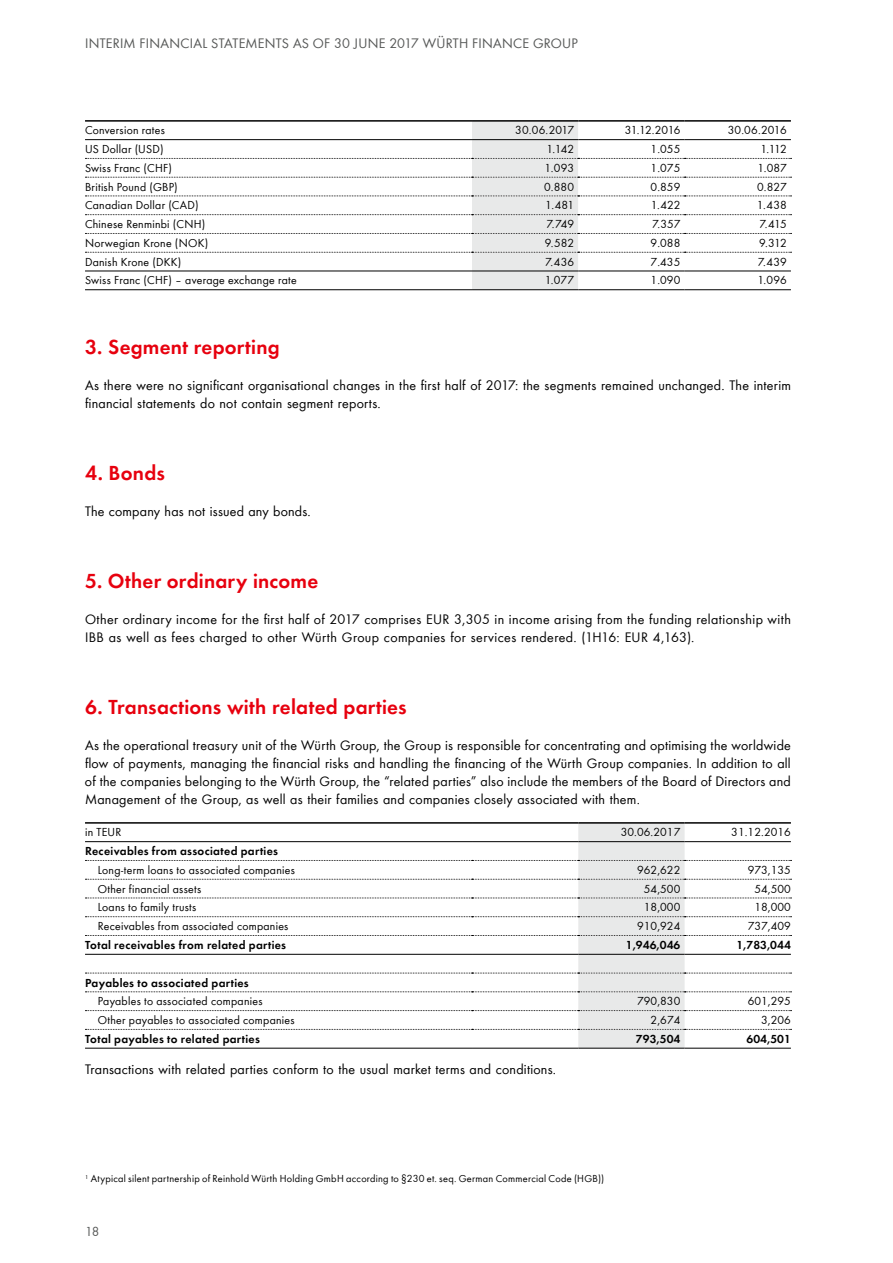
<style>
.page{position:relative;width:893px;height:1263px;background:#fff}
.page>*{position:absolute;margin:0;border:0;box-sizing:border-box;transform-origin:0 0}
.t1{font:600 21px "Wuerth";letter-spacing:.01em;color:#e7000e}
.t2{font:14.25px/18px "Wuerth";letter-spacing:.02em;color:#000}
.t3{font:14.25px "Wuerth";letter-spacing:.02em;color:#555756}
.t4{font:13.5px "Wuerth";color:#555756}
.t5{font:12px "Wuerth";letter-spacing:.02em;color:#000}
.t6{font:600 12px "Wuerth";letter-spacing:.025em;color:#000}
.t7{font:10.5px "Wuerth";letter-spacing:.03em;color:#000}
</style>
<div class="page">
<svg style="left:85px;top:122px;width:706px;height:167px"></svg>
<hr style="left:85px;top:289px;width:387px;height:1px;background:#000">
<hr style="left:472px;top:289px;width:106px;height:1px;background:#000">
<hr style="left:578px;top:289px;width:107px;height:1px;background:#000">
<hr style="left:685px;top:289px;width:106px;height:1px;background:#000">
<hr style="left:85px;top:120px;width:387px;height:2px;background:#000">
<hr style="left:472px;top:120px;width:106px;height:2px;background:#000">
<hr style="left:578px;top:120px;width:107px;height:2px;background:#000">
<hr style="left:685px;top:120px;width:106px;height:2px;background:#000">
<hr style="left:85px;top:271px;width:387px;height:1px;background:#000">
<hr style="left:472px;top:271px;width:106px;height:1px;background:#000">
<hr style="left:578px;top:271px;width:107px;height:1px;background:#000">
<hr style="left:685px;top:271px;width:106px;height:1px;background:#000">
<hr style="left:85px;top:139px;width:387px;height:1px;background:#000">
<hr style="left:472px;top:139px;width:106px;height:1px;background:#000">
<hr style="left:578px;top:139px;width:107px;height:1px;background:#000">
<hr style="left:685px;top:139px;width:106px;height:1px;background:#000">
<hr style="left:85px;top:1048px;width:387px;height:1px;background:#000">
<hr style="left:472px;top:1048px;width:106px;height:1px;background:#000">
<hr style="left:578px;top:1048px;width:107px;height:1px;background:#000">
<hr style="left:685px;top:1048px;width:106px;height:1px;background:#000">
<hr style="left:85px;top:822px;width:387px;height:2px;background:#000">
<hr style="left:472px;top:822px;width:106px;height:2px;background:#000">
<hr style="left:578px;top:822px;width:107px;height:2px;background:#000">
<hr style="left:685px;top:822px;width:106px;height:2px;background:#000">
<svg style="left:85px;top:823px;width:706px;height:225px"></svg>
<hr style="left:85px;top:954px;width:387px;height:1px;background:#000">
<hr style="left:472px;top:954px;width:106px;height:1px;background:#000">
<hr style="left:578px;top:954px;width:107px;height:1px;background:#000">
<hr style="left:685px;top:954px;width:106px;height:1px;background:#000">
<p class="t3" style="left:85px;top:34px;width:494px">INTERIM FINANCIAL STATEMENTS AS OF 30 JUNE 2017 WÜRTH FINANCE GROUP</p>
<p class="t5" style="left:85px;top:122px;width:81px">Conversion rates</p>
<p class="t5" style="left:515px;top:122px;width:60px">30.06.2017</p>
<p class="t5" style="left:625px;top:122px;width:57px">31.12.2016</p>
<p class="t5" style="left:728px;top:122px;width:60px">30.06.2016</p>
<p class="t5" style="left:85px;top:141px;width:80px">US Dollar (USD)</p>
<p class="t5" style="left:546px;top:141px;width:29px">1.142</p>
<p class="t5" style="left:651px;top:141px;width:31px">1.055</p>
<p class="t5" style="left:760px;top:141px;width:28px">1.112</p>
<p class="t5" style="left:85px;top:160px;width:88px">Swiss Franc (CHF)</p>
<p class="t5" style="left:545px;top:160px;width:31px">1.093</p>
<p class="t5" style="left:651px;top:160px;width:31px">1.075</p>
<p class="t5" style="left:757px;top:160px;width:31px">1.087</p>
<p class="t5" style="left:85px;top:178px;width:94px">British Pound (GBP)</p>
<p class="t5" style="left:544px;top:178px;width:32px">0.880</p>
<p class="t5" style="left:651px;top:178px;width:31px">0.859</p>
<p class="t5" style="left:757px;top:178px;width:31px">0.827</p>
<p class="t5" style="left:85px;top:197px;width:115px">Canadian Dollar (CAD)</p>
<p class="t5" style="left:545px;top:197px;width:30px">1.481</p>
<p class="t5" style="left:651px;top:197px;width:31px">1.422</p>
<p class="t5" style="left:757px;top:197px;width:31px">1.438</p>
<p class="t5" style="left:85px;top:216px;width:122px">Chinese Renminbi (CNH)</p>
<p class="t5" style="left:546px;top:216px;width:29px">7.749</p>
<p class="t5" style="left:652px;top:216px;width:30px">7.357</p>
<p class="t5" style="left:759px;top:216px;width:29px">7.415</p>
<p class="t5" style="left:85px;top:235px;width:125px">Norwegian Krone (NOK)</p>
<p class="t5" style="left:545px;top:235px;width:31px">9.582</p>
<p class="t5" style="left:651px;top:235px;width:31px">9.088</p>
<p class="t5" style="left:759px;top:235px;width:29px">9.312</p>
<p class="t5" style="left:85px;top:253px;width:98px">Danish Krone (DKK)</p>
<p class="t5" style="left:545px;top:253px;width:30px">7.436</p>
<p class="t5" style="left:651px;top:253px;width:31px">7.435</p>
<p class="t5" style="left:758px;top:253px;width:30px">7.439</p>
<p class="t5" style="left:85px;top:272px;width:213px">Swiss Franc (CHF) – average exchange rate</p>
<p class="t5" style="left:545px;top:272px;width:31px">1.077</p>
<p class="t5" style="left:651px;top:272px;width:31px">1.090</p>
<p class="t5" style="left:757px;top:272px;width:31px">1.096</p>
<h1 class="t1" style="left:85px;top:332px;width:196px">3. Segment reporting</h1>
<p class="t2" style="left:85px;top:376px;width:707px">As there were no significant organisational changes in the first half of 2017: the segments remained unchanged. The interim financial statements do not contain segment reports.</p>
<h1 class="t1" style="left:85px;top:458px;width:81px">4. Bonds</h1>
<p class="t2" style="left:85px;top:502px;width:227px">The company has not issued any bonds.</p>
<h1 class="t1" style="left:85px;top:566px;width:235px">5. Other ordinary income</h1>
<p class="t2" style="left:85px;top:610px;width:707px">Other ordinary income for the first half of 2017 comprises EUR 3,305 in income arising from the funding relationship with<br>IBB as well as fees charged to other Würth Group companies for services rendered. (1H16: EUR 4,163).</p>
<h1 class="t1" style="left:85px;top:692px;width:323px">6. Transactions with related parties</h1>
<p class="t2" style="left:85px;top:736px;width:707px;text-align:justify">As the operational treasury unit of the Würth Group, the Group is responsible for concentrating and optimising the worldwide flow of payments, managing the financial risks and handling the financing of the Würth Group companies. In addition to all of the companies belonging to the Würth Group, the “related parties” also include the members of the Board of Directors and Management of the Group, as well as their families and companies closely associated with them.</p>
<p class="t5" style="left:85px;top:824px;width:38px">in TEUR</p>
<p class="t5" style="left:621px;top:824px;width:61px">30.06.2017</p>
<p class="t5" style="left:731px;top:824px;width:61px">31.12.2016</p>
<p class="t6" style="left:85px;top:842px;width:194px">Receivables from associated parties</p>
<p class="t5" style="left:98px;top:862px;width:199px">Long-term loans to associated companies</p>
<p class="t5" style="left:637px;top:862px;width:45px">962,622</p>
<p class="t5" style="left:748px;top:862px;width:45px">973,135</p>
<p class="t5" style="left:98px;top:880px;width:105px">Other financial assets</p>
<p class="t5" style="left:644px;top:880px;width:38px">54,500</p>
<p class="t5" style="left:754px;top:880px;width:38px">54,500</p>
<p class="t5" style="left:98px;top:899px;width:100px">Loans to family trusts</p>
<p class="t5" style="left:644px;top:899px;width:38px">18,000</p>
<p class="t5" style="left:754px;top:899px;width:38px">18,000</p>
<p class="t5" style="left:98px;top:918px;width:192px">Receivables from associated companies</p>
<p class="t5" style="left:637px;top:918px;width:45px">910,924</p>
<p class="t5" style="left:748px;top:918px;width:45px">737,409</p>
<p class="t6" style="left:85px;top:936px;width:203px">Total receivables from related parties</p>
<p class="t6" style="left:626px;top:936px;width:56px">1,946,046</p>
<p class="t6" style="left:736px;top:936px;width:56px">1,783,044</p>
<p class="t6" style="left:85px;top:974px;width:165px">Payables to associated parties</p>
<p class="t5" style="left:98px;top:993px;width:166px">Payables to associated companies</p>
<p class="t5" style="left:637px;top:993px;width:45px">790,830</p>
<p class="t5" style="left:748px;top:993px;width:45px">601,295</p>
<p class="t5" style="left:98px;top:1012px;width:198px">Other payables to associated companies</p>
<p class="t5" style="left:651px;top:1012px;width:31px">2,674</p>
<p class="t5" style="left:761px;top:1012px;width:31px">3,206</p>
<p class="t6" style="left:85px;top:1030px;width:176px">Total payables to related parties</p>
<p class="t6" style="left:636px;top:1030px;width:46px">793,504</p>
<p class="t6" style="left:746px;top:1030px;width:46px">604,501</p>
<p class="t2" style="left:85px;top:1060px;width:473px">Transactions with related parties conform to the usual market terms and conditions.</p>
<p class="t7" style="left:85px;top:1171px;width:520px"><sup>1</sup> Atypical silent partnership of Reinhold Würth Holding GmbH according to §230 et. seq. German Commercial Code (HGB))</p>
<p class="t4" style="left:85px;top:1222px;width:16px">18</p>
</div>
